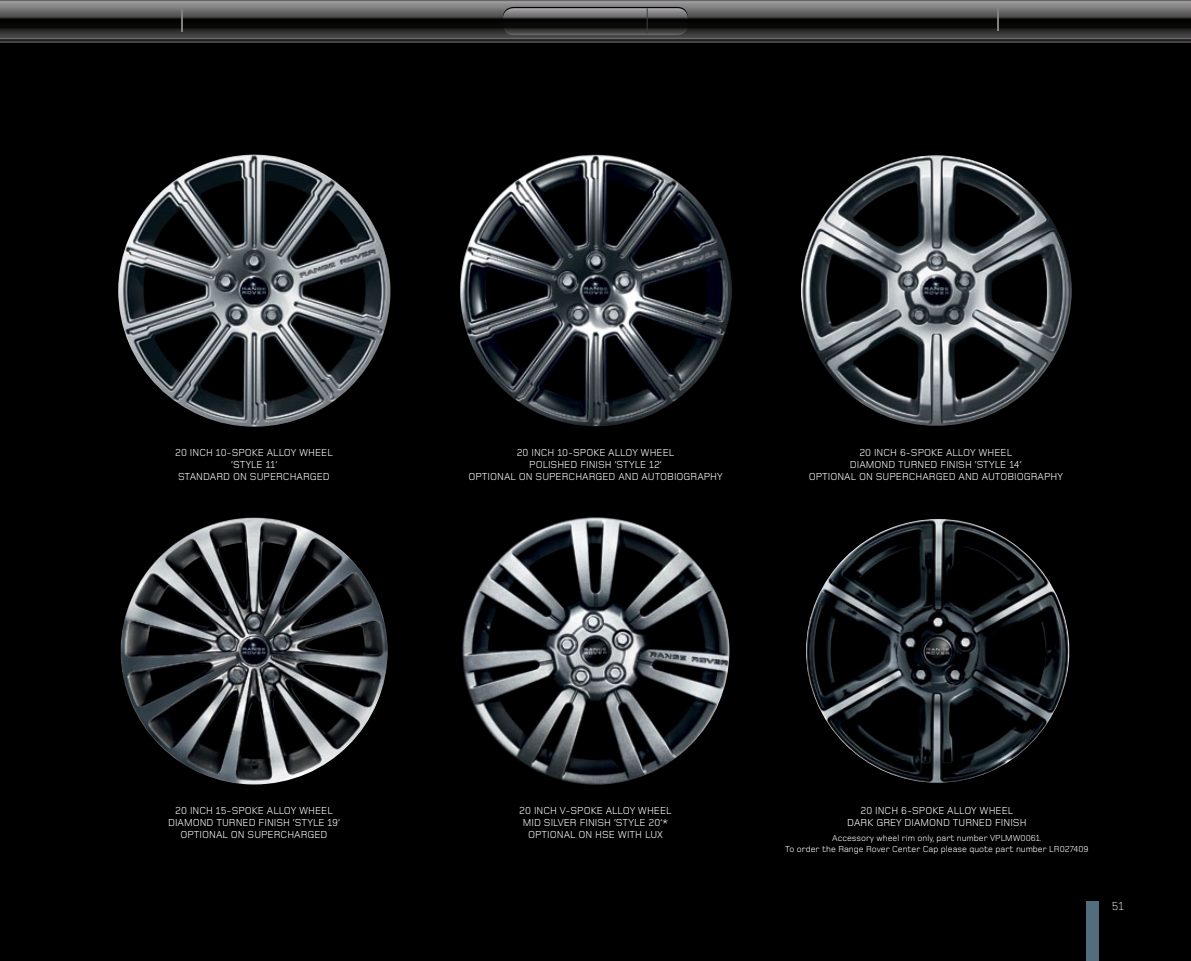
<style>
.page{position:relative;width:1191px;height:961px;background:#fff}
.page>*{position:absolute;margin:0;border:0;box-sizing:border-box;transform-origin:0 0}
.t1{font:300 12px "Foundry Monoline OT2";color:#fff}
.t2{font:10.5px/12px "Foundry Monoline OT2";color:#fff;text-align:center}
.t3{font:9px/10.5px "Foundry Monoline OT2";color:#fff;text-align:center}
</style>
<div class="page">
<div style="left:0;top:43px;width:1191px;height:918px;background:#000"></div>
<img style="left:801px;top:155px;width:270px;height:271px">
<img style="left:118px;top:154px;width:272px;height:273px">
<img style="left:121px;top:517px;width:266px;height:268px">
<div style="left:1086px;top:901px;width:13px;height:60px;background:#536c7e"></div>
<img style="left:462px;top:517px;width:267px;height:268px">
<img style="left:806px;top:519px;width:263px;height:264px">
<img style="left:460px;top:154px;width:272px;height:272px">
<img style="left:0;top:0;width:1191px;height:43px">
<svg style="left:503px;top:7px;width:185px;height:27px"></svg>
<svg style="left:503px;top:8px;width:185px;height:27px;background:#434343"></svg>
<svg style="left:647px;top:8px;width:1px;height:25px"></svg>
<svg style="left:181px;top:9px;width:1px;height:23px"></svg>
<svg style="left:997px;top:8px;width:1px;height:23px"></svg>
<p class="t2" style="left:175px;top:448px;width:159px">20 INCH 10-SPOKE ALLOY WHEEL ‘STYLE 11’<br>STANDARD ON SUPERCHARGED</p>
<p class="t2" style="left:468px;top:448px;width:256px">20 INCH 10-SPOKE ALLOY WHEEL<br>POLISHED FINISH ‘STYLE 12’<br>OPTIONAL ON SUPERCHARGED AND AUTOBIOGRAPHY</p>
<p class="t2" style="left:808px;top:448px;width:256px">20 INCH 6-SPOKE ALLOY WHEEL<br>DIAMOND TURNED FINISH ‘STYLE 14’<br>OPTIONAL ON SUPERCHARGED AND AUTOBIOGRAPHY</p>
<p class="t2" style="left:168px;top:806px;width:174px">20 INCH 15-SPOKE ALLOY WHEEL<br>DIAMOND TURNED FINISH ‘STYLE 19’<br>OPTIONAL ON SUPERCHARGED</p>
<p class="t2" style="left:519px;top:806px;width:154px">20 INCH V-SPOKE ALLOY WHEEL<br>MID SILVER FINISH ‘STYLE 20’*<br>OPTIONAL ON HSE WITH LUX</p>
<p class="t2" style="left:847px;top:806px;width:181px">20 INCH 6-SPOKE ALLOY WHEEL<br>DARK GREY DIAMOND TURNED FINISH</p>
<p class="t3" style="left:785px;top:833px;width:305px">ACCESSORY WHEEL RIM ONLY, PART NUMBER VPLMW0061.<br>TO ORDER THE RANGE ROVER CENTER CAP PLEASE QUOTE PART NUMBER LR027409</p>
<p class="t1" style="left:1111px;top:901px;width:14px">51</p>
</div>
